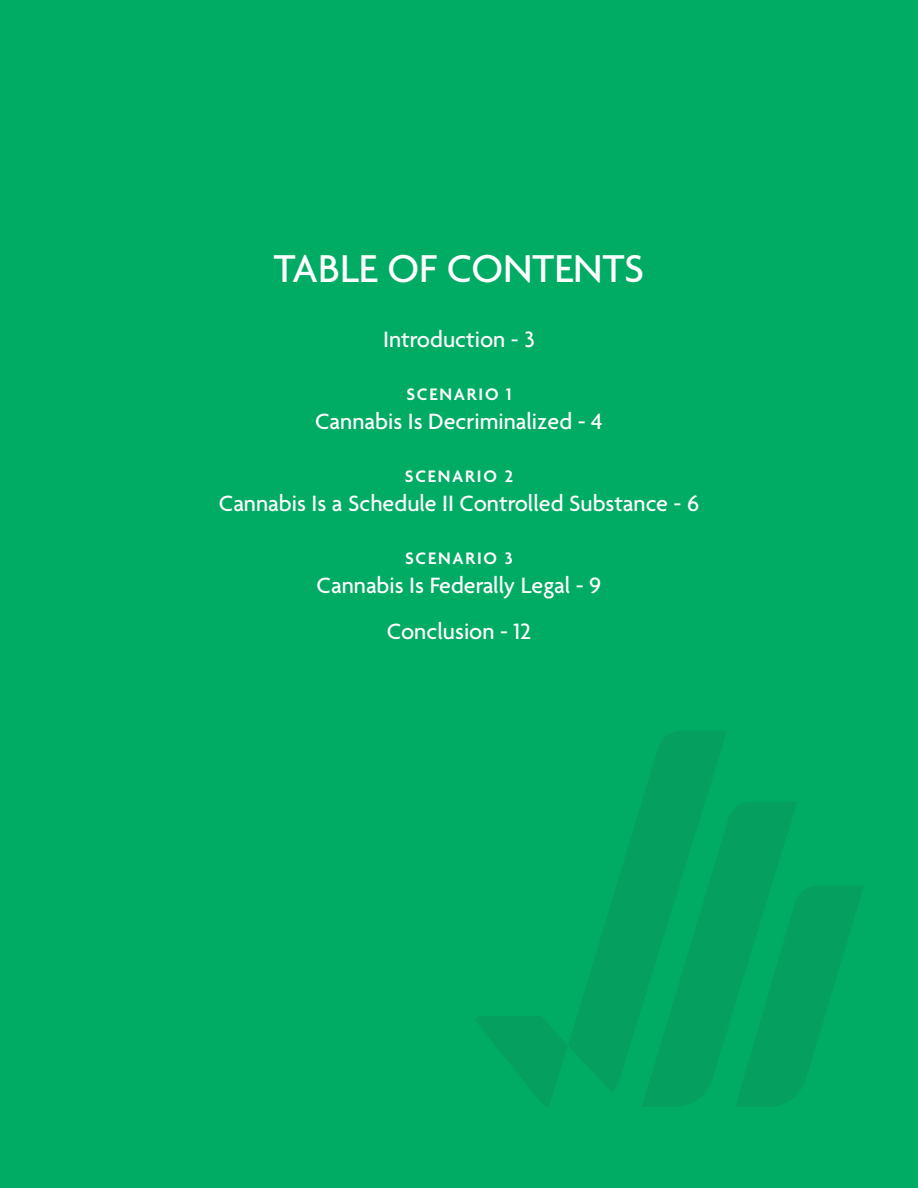
<style>
.page{position:relative;width:918px;height:1188px;background:#00ab63}
.page>*{position:absolute;margin:0;border:0;box-sizing:border-box;transform-origin:0 0}
.TOC_title{font:500 42px "Agenda";color:#fff}
.t1{font:500 24px "Agenda";color:#fff}
.t2{font:600 18px "Agenda";letter-spacing:.1em;color:#fff}
</style>
<div class="page">
<svg style="left:642px;top:802px;width:155px;height:305px;fill:#05a05f"></svg>
<svg style="left:735px;top:886px;width:128px;height:221px"></svg>
<svg style="left:476px;top:1016px;width:91px;height:91px"></svg>
<svg style="left:569px;top:731px;width:158px;height:362px;fill:#05a05f"></svg>
<p class="TOC_title" style="left:274px;top:246px;width:372px">TABLE OF CONTENTS</p>
<p class="t1" style="left:383px;top:326px;width:153px">Introduction - 3</p>
<p class="t2" style="left:407px;top:384px;width:106px">SCENARIO 1</p>
<p class="t1" style="left:315px;top:408px;width:289px">Cannabis Is Decriminalized - 4</p>
<p class="t2" style="left:405px;top:466px;width:110px">SCENARIO 2</p>
<p class="t1" style="left:219px;top:490px;width:482px">Cannabis Is a Schedule II Controlled Substance - 6</p>
<p class="t2" style="left:405px;top:548px;width:109px">SCENARIO 3</p>
<p class="t1" style="left:317px;top:572px;width:286px">Cannabis Is Federally Legal - 9</p>
<p class="t1" style="left:387px;top:619px;width:146px">Conclusion - 12</p>
</div>
